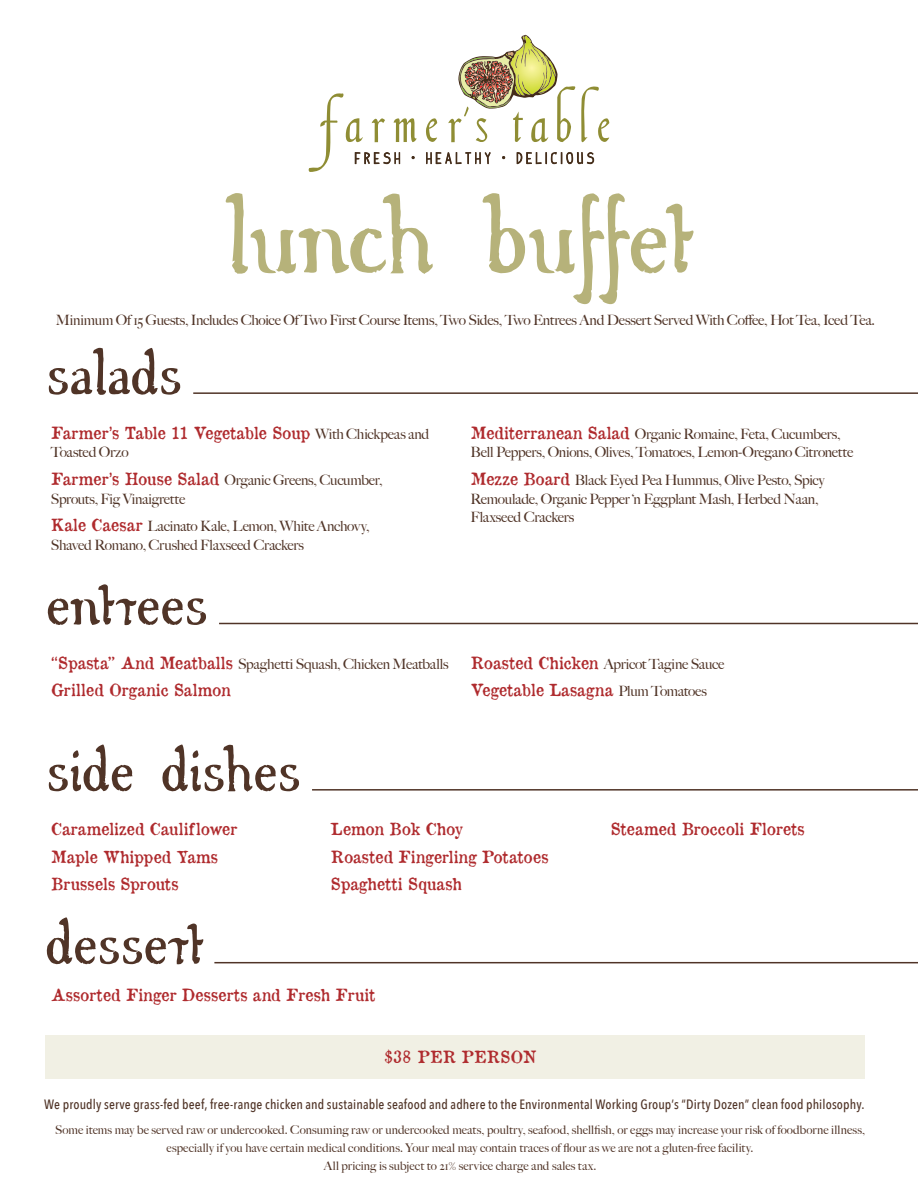
<style>
.page{position:relative;width:918px;height:1188px;background:#fff}
.page>*{position:absolute;margin:0;border:0;box-sizing:border-box;transform-origin:0 0}
.t1{font:100.35px "Windy Wood Demo";letter-spacing:-.045em;color:#b6b27a}
.t2{font:58.5px "Windy Wood Demo";letter-spacing:-.025em;color:#503427}
.t3{font:16.5px "Old Newspaper Types";letter-spacing:-.01em;color:#af2b2e}
.t4{font:500 14.25px/18.8px "Big Caslon";letter-spacing:-.02em;color:#503427}
.t5{font:500 13.5px "Avenir Next Condensed";letter-spacing:.01em;color:#503427}
.t6{font:500 12px/18px "Big Caslon";letter-spacing:.01em;color:#503427;text-align:center}
.s1{font-family:"Big Caslon";font-weight:500;font-size:14.25px;color:#503427}
.s2{font-family:"Old Newspaper Types";font-weight:400;font-size:16.5px;color:#af2b2e}
</style>
<div class="page">
<svg style="left:426px;top:118px;width:11px;height:24px"></svg>
<svg style="left:581px;top:86px;width:28px;height:56px"></svg>
<svg style="left:448px;top:35px;width:127px;height:107px"></svg>
<svg style="left:309px;top:93px;width:108px;height:79px"></svg>
<svg style="left:426px;top:152px;width:65px;height:12px"></svg>
<svg style="left:517px;top:152px;width:77px;height:12px"></svg>
<div style="left:45px;top:1035px;width:820px;height:44px;background:#f1f0e4"></div>
<hr style="left:193px;top:392px;width:725px;height:2px;background:#503427">
<hr style="left:219px;top:623px;width:699px;height:1px;background:#503427">
<hr style="left:312px;top:789px;width:606px;height:2px;background:#503427">
<hr style="left:214px;top:962px;width:704px;height:1px;background:#503427">
<h1 class="t1" style="left:223px;top:175px;width:473px">lunch buffet</h1>
<p class="t4" style="left:56px;top:310px;width:821px">Minimum Of 15 Guests, Includes Choice Of Two First Course Items, Two Sides, Two Entrees And Dessert Served With Coffee, Hot Tea, Iced Tea.</p>
<p class="t2" style="left:45px;top:337px;width:139px">salads</p>
<p class="t3" style="left:51px;top:422px;width:380px">Farmer’s Table 11 Vegetable Soup <span class="s1">With Chickpeas and</span></p>
<p class="t4" style="left:51px;top:443px;width:79px">Toasted Orzo</p>
<p class="t4" style="left:51px;top:470px;width:333px"><span class="s2">Farmer’s House Salad</span> Organic Greens, Cucumber,<br>Sprouts, Fig Vinaigrette</p>
<p class="t4" style="left:51px;top:516px;width:320px"><span class="s2">Kale Caesar</span> Lacinato Kale, Lemon, White Anchovy,<br>Shaved Romano, Crushed Flaxseed Crackers</p>
<p class="t2" style="left:45px;top:568px;width:165px">entrees</p>
<p class="t4" style="left:51px;top:654px;width:399px"><span class="s2">“Spasta” And Meatballs</span> Spaghetti Squash, Chicken Meatballs</p>
<p class="t3" style="left:51px;top:679px;width:181px">Grilled Organic Salmon</p>
<p class="t2" style="left:45px;top:734px;width:258px">side dishes</p>
<p class="t4" style="left:471px;top:424px;width:384px"><span class="s2">Mediterranean Salad</span> Organic Romaine, Feta, Cucumbers,<br>Bell Peppers, Onions, Olives, Tomatoes, Lemon-Oregano Citronette</p>
<p class="t4" style="left:471px;top:470px;width:356px"><span class="s2">Mezze Board</span> Black Eyed Pea Hummus, Olive Pesto, Spicy<br>Remoulade, Organic Pepper ‘n Eggplant Mash, Herbed Naan,<br>Flaxseed Crackers</p>
<p class="t4" style="left:471px;top:654px;width:255px"><span class="s2">Roasted Chicken</span> Apricot Tagine Sauce</p>
<p class="t3" style="left:471px;top:679px;width:238px">Vegetable Lasagna <span class="s1">Plum Tomatoes</span></p>
<p class="t3" style="left:51px;top:818px;width:188px">Caramelized Cauliflower</p>
<p class="t3" style="left:51px;top:846px;width:169px">Maple Whipped Yams</p>
<p class="t3" style="left:51px;top:873px;width:129px">Brussels Sprouts</p>
<p class="t2" style="left:45px;top:907px;width:160px">dessert</p>
<p class="t3" style="left:331px;top:818px;width:134px">Lemon Bok Choy</p>
<p class="t3" style="left:331px;top:846px;width:219px">Roasted Fingerling Potatoes</p>
<p class="t3" style="left:331px;top:873px;width:132px">Spaghetti Squash</p>
<p class="t3" style="left:51px;top:984px;width:326px">Assorted Finger Desserts and Fresh Fruit</p>
<p class="t3" style="left:384px;top:1046px;width:153px">$38 PER PERSON</p>
<p class="t3" style="left:610px;top:818px;width:196px">Steamed Broccoli Florets</p>
<p class="t5" style="left:44px;top:1096px;width:822px">We proudly serve grass-fed beef, free-range chicken and sustainable seafood and adhere to the Environmental Working Group’s “Dirty Dozen” clean food philosophy.</p>
<p class="t6" style="left:55px;top:1120px;width:812px">Some items may be served raw or undercooked. Consuming raw or undercooked meats, poultry, seafood, shellfish, or eggs may increase your risk of foodborne illness, especially if you have certain medical conditions. Your meal may contain traces of flour as we are not a gluten-free facility.<br>All pricing is subject to 21% service charge and sales tax.</p>
</div>
